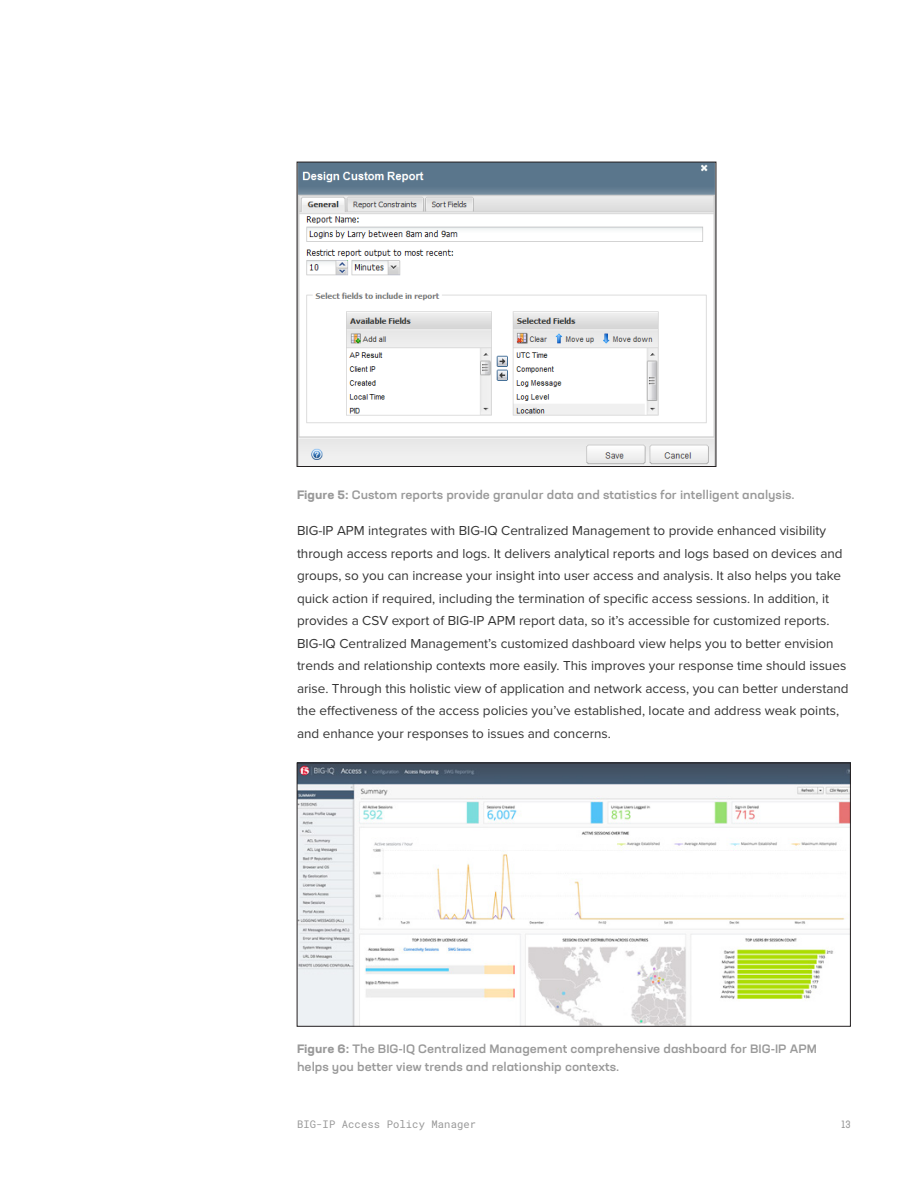
<style>
.page{position:relative;width:918px;height:1188px;background:#fff}
.page>*{position:absolute;margin:0;border:0;box-sizing:border-box;transform-origin:0 0}
.BODY_COPY{font:13.5px/22.5px "Proxima Nova";color:#343434}
.t1{font:500 expanded 12px/18px "Neusa Next Std";color:#999}
.t2{font:10.5px "Roboto Mono";letter-spacing:.01em;color:#999}
.t3{font:condensed 10.5px "Neusa Next Std";color:#999}
.s1{font-weight:700}
</style>
<div class="page">
<img style="left:299px;top:164px;width:415px;height:301px">
<div style="left:297px;top:162px;width:419px;height:305px;border:1px solid #231f20"></div>
<img style="left:299px;top:765px;width:549px;height:259px">
<div style="left:297px;top:763px;width:553px;height:263px;border:1px solid #231f20"></div>
<p class="t1" style="left:297px;top:486px;width:499px"><span class="s1">Figure 5:</span> Custom reports provide granular data and statistics for intelligent analysis.</p>
<p class="BODY_COPY" style="left:297px;top:519px;width:553px">BIG-IP APM integrates with BIG-IQ Centralized Management to provide enhanced visibility through access reports and logs. It delivers analytical reports and logs based on devices and groups, so you can increase your insight into user access and analysis. It also helps you take quick action if required, including the termination of specific access sessions. In addition, it provides a CSV export of BIG-IP APM report data, so it’s accessible for customized reports.<br>BIG-IQ Centralized Management’s customized dashboard view helps you to better envision trends and relationship contexts more easily. This improves your response time should issues arise. Through this holistic view of application and network access, you can better understand the effectiveness of the access policies you’ve established, locate and address weak points, and enhance your responses to issues and concerns.</p>
<p class="t1" style="left:297px;top:1039px;width:521px"><span class="s1">Figure 6:</span> The BIG-IQ Centralized Management comprehensive dashboard for BIG-IP APM helps you better view trends and relationship contexts.</p>
<p class="t2" style="left:297px;top:1117px;width:181px">BIG-IP Access Policy Manager</p>
<p class="t3" style="left:842px;top:1118px;width:10px">13</p>
</div>
